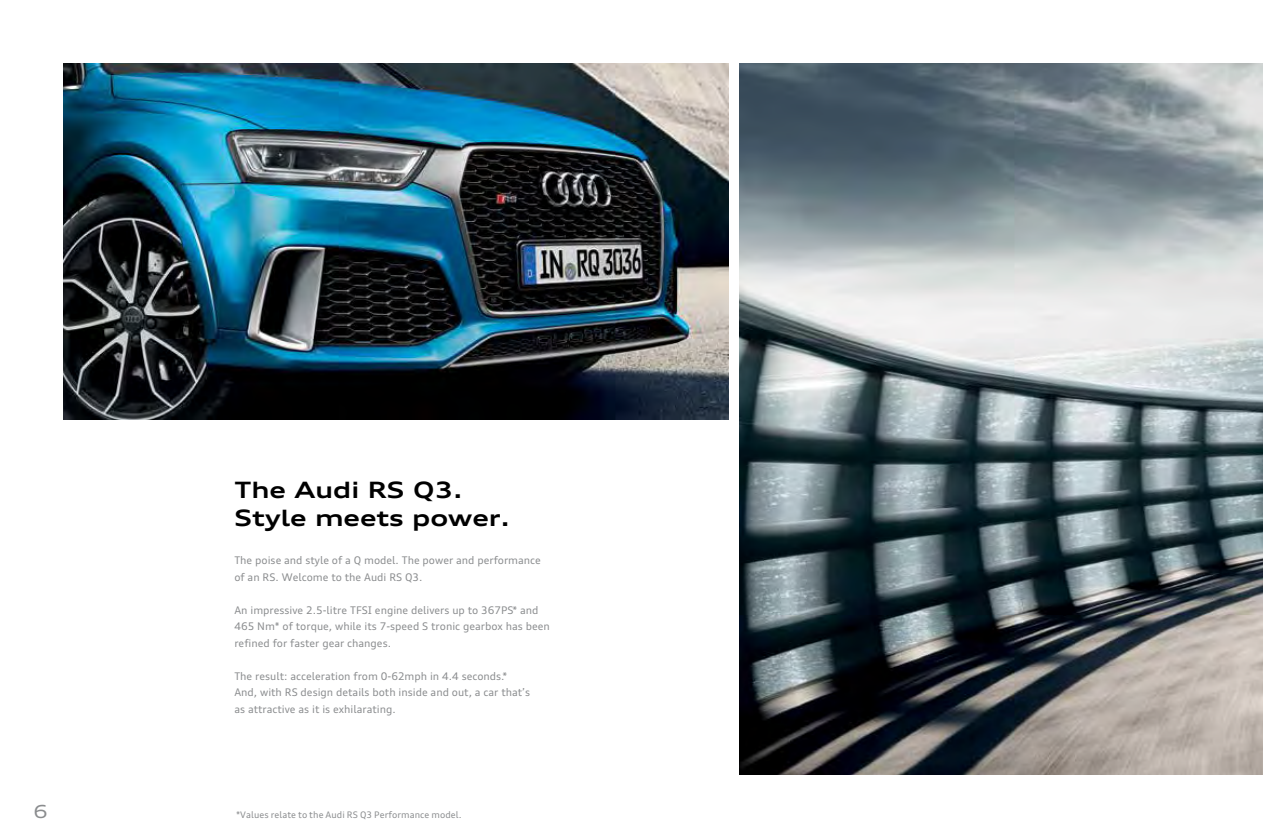
<style>
.page{position:relative;width:1263px;height:838px;background:#fff}
.page>*{position:absolute;margin:0;border:0;box-sizing:border-box;transform-origin:0 0}
.t1{font:700 expanded 22.5px/28.5px "Audi Type";color:#000}
.t2{font:expanded 18px "Audi Type";color:#8a8c8e}
.t3{font:10.5px/16.5px "Audi Type";color:#8a8c8e}
.t4{font:9px "Audi Type";letter-spacing:.01em;color:#8a8c8e}
</style>
<div class="page">
<img style="left:740px;top:64px;width:523px;height:710px">
<img style="left:64px;top:64px;width:664px;height:355px">
<h2 class="t2" style="left:34px;top:799px;width:16px">6</h2>
<h1 class="t1" style="left:234px;top:475px;width:277px">The Audi RS Q3.<br>Style meets power.</h1>
<p class="t3" style="left:234px;top:552px;width:308px">The poise and style of a Q model. The power and performance of an RS. Welcome to the Audi RS Q3.</p>
<p class="t3" style="left:234px;top:601px;width:317px">An impressive 2.5-litre TFSI engine delivers up to 367PS* and<br>465 Nm* of torque, while its 7-speed S tronic gearbox has been refined for faster gear changes.</p>
<p class="t3" style="left:234px;top:667px;width:297px">The result: acceleration from 0-62mph in 4.4 seconds.*<br>And, with RS design details both inside and out, a car that’s as attractive as it is exhilarating.</p>
<p class="t4" style="left:236px;top:809px;width:227px">*Values relate to the Audi RS Q3 Performance model.</p>
</div>
